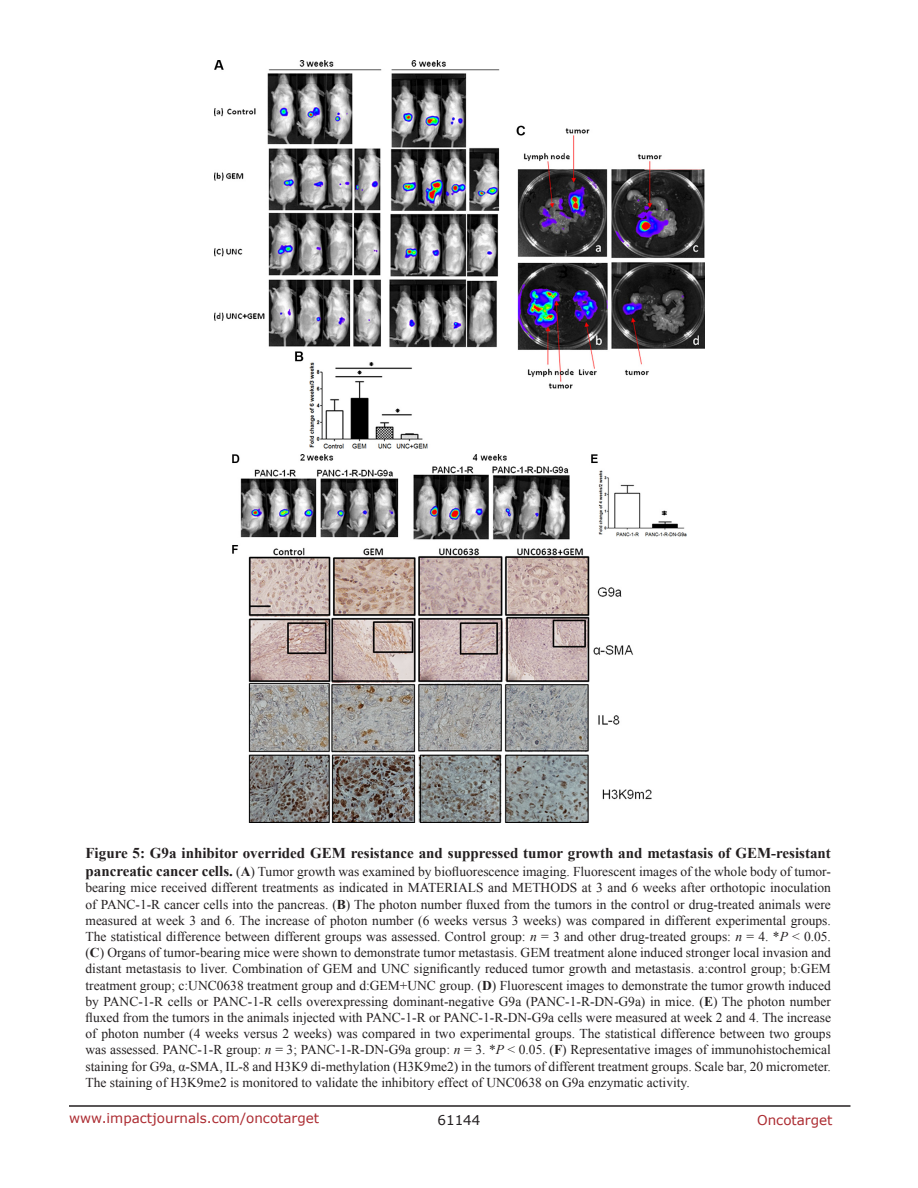
<style>
.page{position:relative;width:918px;height:1188px;background:#fff}
.page>*{position:absolute;margin:0;border:0;box-sizing:border-box;transform-origin:0 0}
.FigureText{font:700 15px "Times New Roman";color:#231f20}
.FigureText-2{font:13.5px/16.2px "Times New Roman";color:#231f20;text-align:justify}
.t1{font:13.5px "Verdana";color:#ac2b31}
.t2{font:13.5px "Verdana";color:#231f20}
.s1{font-weight:700;font-size:15px}
.s2{font-weight:700}
.s3{font-style:italic}
</style>
<div class="page">
<hr style="left:69px;top:1105px;width:781px;height:2px;background:#231f20">
<img style="left:215px;top:61px;width:490px;height:387px">
<img style="left:233px;top:455px;width:454px;height:367px">
<p class="FigureText" style="left:86px;top:843px;width:747px">Figure 5: G9a inhibitor overrided GEM resistance and suppressed tumor growth and metastasis of GEM-resistant</p>
<p class="FigureText-2" style="left:85px;top:863px;width:747px"><span class="s1">pancreatic cancer cells.</span> (<span class="s2">A</span>) Tumor growth was examined by biofluorescence imaging. Fluorescent images of the whole body of tumor&shy;bearing mice received different treatments as indicated in MATERIALS and METHODS at 3 and 6 weeks after orthotopic inoculation of PANC-1-R cancer cells into the pancreas. (<span class="s2">B</span>) The photon number fluxed from the tumors in the control or drug-treated animals were measured at week 3 and 6. The increase of photon number (6 weeks versus 3 weeks) was compared in different experimental groups.<br>The statistical difference between different groups was assessed. Control group: <span class="s3">n</span> = 3 and other drug-treated groups: <span class="s3">n</span> = 4. *<span class="s3">P</span> &lt; 0.05. (<span class="s2">C</span>) Organs of tumor-bearing mice were shown to demonstrate tumor metastasis. GEM treatment alone induced stronger local invasion and distant metastasis to liver. Combination of GEM and UNC significantly reduced tumor growth and metastasis. a:control group; b:GEM treatment group; c:UNC0638 treatment group and d:GEM+UNC group. (<span class="s2">D</span>) Fluorescent images to demonstrate the tumor growth induced by PANC-1-R cells or PANC-1-R cells overexpressing dominant-negative G9a (PANC-1-R-DN-G9a) in mice. (<span class="s2">E</span>) The photon number fluxed from the tumors in the animals injected with PANC-1-R or PANC-1-R-DN-G9a cells were measured at week 2 and 4. The increase of photon number (4 weeks versus 2 weeks) was compared in two experimental groups. The statistical difference between two groups was assessed. PANC-1-R group: <span class="s3">n</span> = 3; PANC-1-R-DN-G9a group: <span class="s3">n</span> = 3. *<span class="s3">P</span> &lt; 0.05. (<span class="s2">F</span>) Representative images of immunohistochemical staining for G9a, α-SMA, IL-8 and H3K9 di-methylation (H3K9me2) in the tumors of different treatment groups. Scale bar, 20 micrometer.<br>The staining of H3K9me2 is monitored to validate the inhibitory effect of UNC0638 on G9a enzymatic activity.</p>
<p class="t1" style="left:69px;top:1109px;width:252px">www.impactjournals.com/oncotarget</p>
<p class="t2" style="left:438px;top:1111px;width:44px">61144</p>
<p class="t1" style="left:757px;top:1111px;width:77px">Oncotarget</p>
</div>
